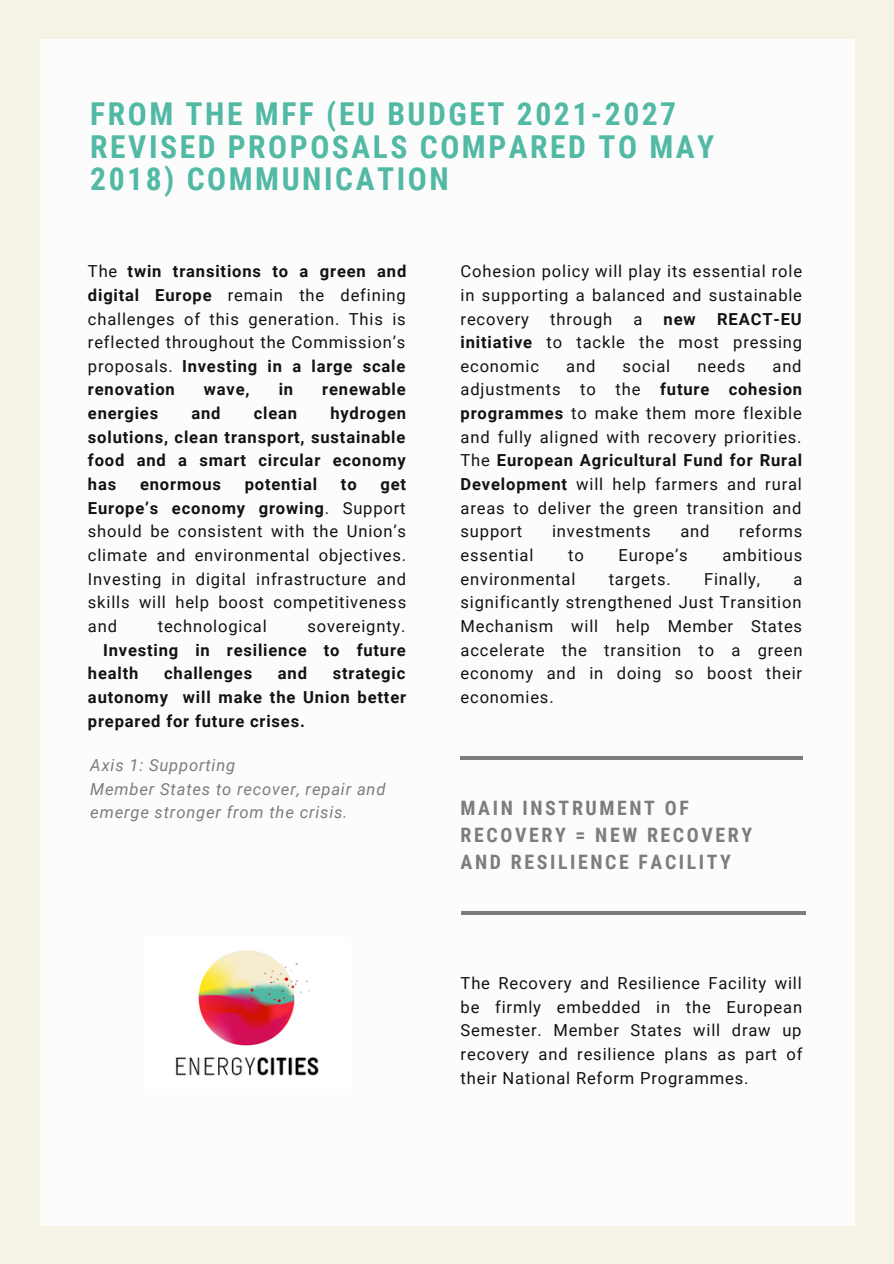
<style>
.page{position:relative;width:894px;height:1264px;background:#fff}
.page>*{position:absolute;margin:0;border:0;box-sizing:border-box;transform-origin:0 0}
.t1{font:700 31.5px/32.7px "Roboto Condensed";letter-spacing:.08em;color:#52b9a4}
.t2{font:700 19.8px/27px "Roboto Condensed";letter-spacing:.13em;color:#7c7d7d}
.t3{font:16.5px/23.7px "Roboto";letter-spacing:.05em;color:#121212;text-align:justify}
.t4{font:700 16.5px/23.7px "Roboto";letter-spacing:.05em;color:#121212;text-align:justify}
.t5{font:italic 16.5px/23.7px "Roboto";letter-spacing:.05em;color:#7c7d7d}
.s1{font-weight:700}
</style>
<div class="page">
<div style="left:0;top:0;width:893px;height:1263px;background:#f5f2e6"></div>
<div style="left:40px;top:40px;width:814px;height:1185px;background:#fcfcfc"></div>
<hr style="left:460px;top:756px;width:343px;height:4px;background:#7c7d7d">
<hr style="left:460px;top:911px;width:345px;height:3px;background:#7c7d7d">
<img style="left:175px;top:950px;width:144px;height:126px">
<h1 class="t1" style="left:90px;top:98px;width:625px">FROM THE MFF (EU BUDGET 2021-2027<br>REVISED PROPOSALS COMPARED TO MAY<br>2018) COMMUNICATION</h1>
<p class="t3" style="left:88px;top:260px;width:320px">The <span class="s1">twin transitions to a green and digital Europe</span> remain the defining challenges of this generation. This is reflected throughout the Commission’s proposals. <span class="s1">Investing in a large scale renovation</span></p>
<p class="t4" style="left:204px;top:378px;width:47px">wave,</p>
<p class="t4" style="left:278px;top:378px;width:16px">in</p>
<p class="t4" style="left:322px;top:378px;width:85px">renewable</p>
<p class="t4" style="left:88px;top:401px;width:319px;text-indent:242px">hydrogen solutions, clean transport, sustainable food and a smart circular economy has</p>
<p class="t4" style="left:88px;top:401px;width:72px">energies</p>
<p class="t4" style="left:191px;top:401px;width:31px">and</p>
<p class="t4" style="left:254px;top:401px;width:45px">clean</p>
<p class="t4" style="left:140px;top:472px;width:82px">enormous</p>
<p class="t4" style="left:245px;top:472px;width:74px">potential</p>
<p class="t4" style="left:341px;top:472px;width:17px">to</p>
<p class="t3" style="left:88px;top:472px;width:319px;text-indent:292px"><span class="s1">get Europe’s economy growing</span>. Support should be consistent with the Union’s climate and environmental objectives.<br>Investing in digital infrastructure and skills will help boost competitiveness and</p>
<p class="t3" style="left:158px;top:614px;width:110px">technological</p>
<p class="t3" style="left:307px;top:614px;width:100px">sovereignty.</p>
<p class="t4" style="left:88px;top:638px;width:319px;text-indent:15px">Investing in resilience to future health</p>
<p class="t4" style="left:164px;top:662px;width:90px">challenges</p>
<p class="t4" style="left:278px;top:662px;width:31px">and</p>
<p class="t4" style="left:88px;top:662px;width:319px;text-indent:245px">strategic autonomy will make the Union better prepared for future crises.</p>
<p class="t5" style="left:90px;top:753px;width:297px">Axis 1: Supporting<br>Member States to recover, repair and emerge stronger from the crisis.</p>
<p class="t3" style="left:460px;top:260px;width:343px">Cohesion policy will play its essential role in supporting a balanced and sustainable recovery</p>
<p class="t3" style="left:550px;top:307px;width:64px">through</p>
<p class="t3" style="left:633px;top:307px;width:10px">a</p>
<p class="t4" style="left:663px;top:307px;width:34px">new</p>
<p class="t3" style="left:460px;top:307px;width:343px;text-indent:256px"><span class="s1">REACT-EU initiative</span> to tackle the most pressing economic</p>
<p class="t3" style="left:460px;top:354px;width:343px;text-indent:312px">and adjustments to the <span class="s1">future cohesion programmes</span> to make them more flexible and fully aligned with recovery priorities.<br>The <span class="s1">European Agricultural Fund for Rural Development</span> will help farmers and rural areas to deliver the green transition and support</p>
<p class="t3" style="left:566px;top:354px;width:31px">and</p>
<p class="t3" style="left:622px;top:354px;width:49px">social</p>
<p class="t3" style="left:697px;top:354px;width:49px">needs</p>
<p class="t3" style="left:552px;top:520px;width:100px">investments</p>
<p class="t3" style="left:680px;top:520px;width:31px">and</p>
<p class="t3" style="left:739px;top:520px;width:65px">reforms</p>
<p class="t3" style="left:460px;top:543px;width:74px">essential</p>
<p class="t3" style="left:568px;top:543px;width:17px">to</p>
<p class="t3" style="left:618px;top:543px;width:71px">Europe’s</p>
<p class="t3" style="left:722px;top:543px;width:81px">ambitious</p>
<p class="t3" style="left:460px;top:567px;width:116px">environmental</p>
<p class="t3" style="left:608px;top:567px;width:64px">targets.</p>
<p class="t3" style="left:703px;top:567px;width:58px">Finally,</p>
<p class="t3" style="left:460px;top:567px;width:343px;text-indent:333px">a significantly strengthened Just Transition Mechanism will help Member States accelerate the transition to a green economy and in doing so boost their economies.</p>
<p class="t2" style="left:460px;top:794px;width:293px">MAIN INSTRUMENT OF<br>RECOVERY = NEW RECOVERY<br>AND RESILIENCE FACILITY</p>
<p class="t3" style="left:460px;top:971px;width:343px">The Recovery and Resilience Facility will be firmly embedded in the European Semester. Member States will draw up recovery and resilience plans as part of their National Reform Programmes.</p>
</div>
